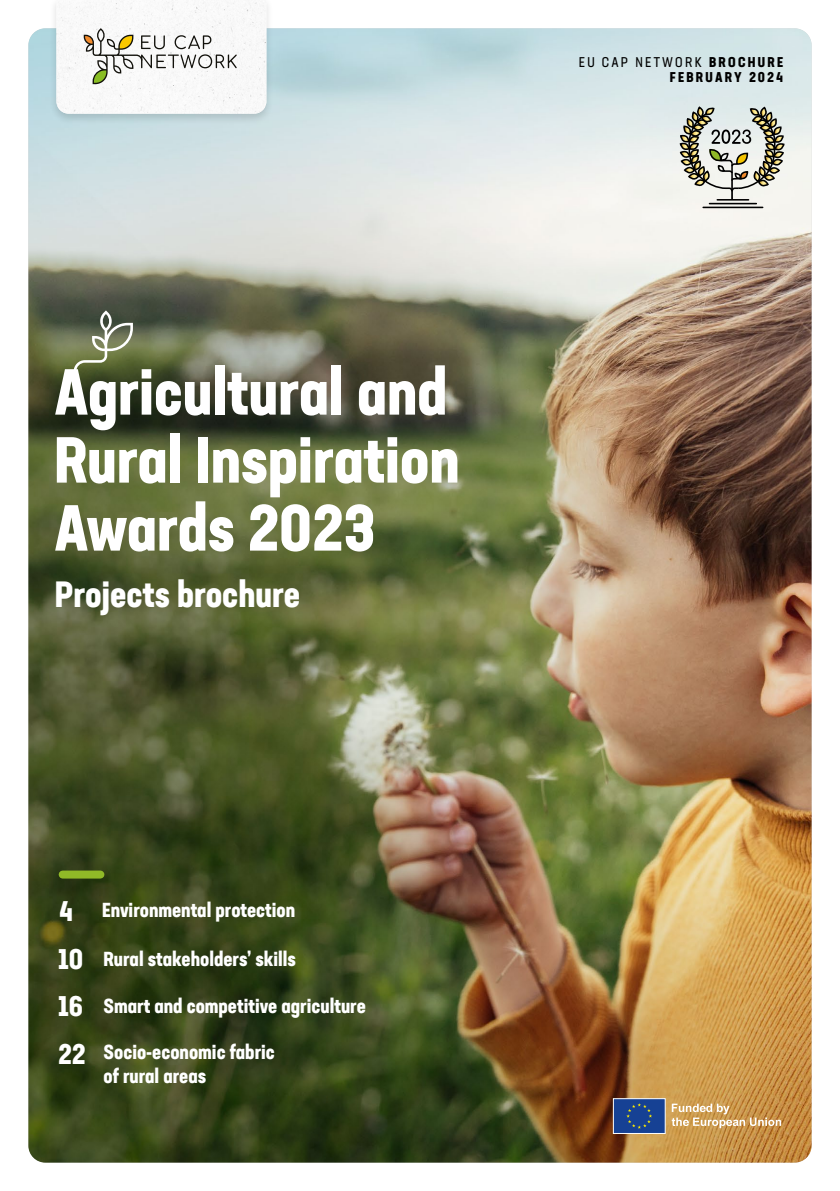
<style>
.page{position:relative;width:840px;height:1191px;background:#fff}
.page>*{position:absolute;margin:0;border:0;box-sizing:border-box;transform-origin:0 0}
.t1{font:700 condensed 64px/68px "Neusa Next Std";color:#fff}
.t2{font:700 condensed 36px "Neusa Next Std";color:#fff}
.t3{font:700 condensed 28px "Neusa Next Std";color:#fff}
.t4{font:700 condensed 20px/24px "Neusa Next Std";color:#fff}
.t5{font:700 condensed 14px/15px "Neusa Next Std";letter-spacing:.155em;color:#000;text-align:right}
.s1{font-size:28px}
.s2{font-weight:400}
</style>
<div class="page">
<img style="left:28px;top:28px;width:783px;height:1134px">
<svg style="left:74px;top:310px;width:59px;height:63px;background:#747d5e"></svg>
<svg style="left:612px;top:1097px;width:53px;height:37px;background:#325493"></svg>
<svg style="left:671px;top:1103px;width:109px;height:25px;background:#d3a96e"></svg>
<div style="left:63px;top:870px;width:37px;height:8px;background:#90b927"></div>
<div style="left:49px;top:0;width:225px;height:125px;background:#000;opacity:.14"></div>
<svg style="left:56px;top:0;width:210px;height:114px"></svg>
<hr style="left:730px;top:163px;width:2px;height:37px;background:#000">
<hr style="left:702px;top:207px;width:60px;height:1px;background:#000">
<hr style="left:716px;top:199px;width:32px;height:2px;background:#000">
<hr style="left:709px;top:203px;width:46px;height:1px;background:#000">
<svg style="left:678px;top:107px;width:106px;height:86px"></svg>
<h1 class="t1" style="left:54px;top:357px;width:406px">Agricultural and<br>Rural Inspiration<br>Awards 2023</h1>
<h2 class="t2" style="left:55px;top:571px;width:246px">Projects brochure</h2>
<p class="t4" style="left:59px;top:898px;width:237px"><span class="s1">4</span> Environmental protection</p>
<p class="t4" style="left:58px;top:947px;width:239px"><span class="s1">10</span> Rural stakeholders’ skills</p>
<p class="t4" style="left:58px;top:993px;width:309px"><span class="s1">16</span> Smart and competitive agriculture</p>
<p class="t4" style="left:103px;top:1039px;width:173px">Socio-economic fabric of rural areas</p>
<h3 class="t3" style="left:58px;top:1036px;width:29px">22</h3>
<p class="t5" style="left:578px;top:54px;width:206px"><span class="s2">EU CAP NETWORK</span> BROCHURE<br>FEBRUARY 2024</p>
</div>
